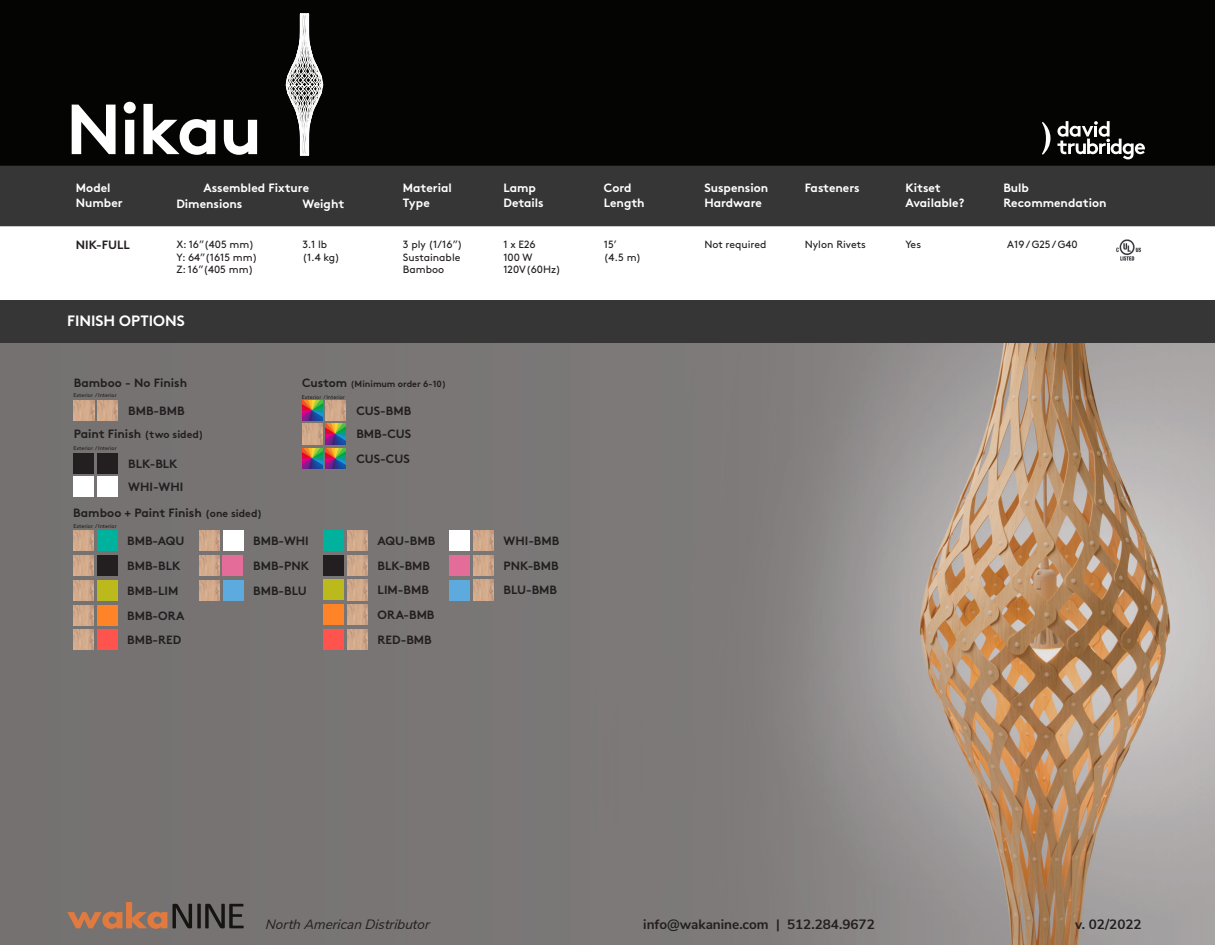
<style>
.page{position:relative;width:1215px;height:945px;background:#fff}
.page>*{position:absolute;margin:0;border:0;box-sizing:border-box;transform-origin:0 0}
.t1{font:700 70.8px "Brown";letter-spacing:-.02em;color:#fff}
.t2{font:700 15px "Brown";color:#fff}
.t3{font:700 13.5px "Nunito Sans";color:#231f20}
.t4{font:italic 13.5px "Nunito Sans";color:#231f20}
.t5{font:700 12px/23.5px "Brown";color:#231f20}
.t6{font:700 12px/14.4px "Brown";color:#fff}
.t7{font:10.5px "Brown";color:#231f20}
.t8{font:700 9px "Brown";color:#231f20}
.t9{font:5.4px "Brown";color:#231f20}
.s1{font-size:10.5px}
.s2{font-size:12px}
</style>
<div class="page">
<div style="left:0;top:0;width:1215px;height:174px;background:#040503"></div>
<img style="left:0;top:342px;width:1215px;height:603px">
<svg style="left:286px;top:14px;width:37px;height:142px"></svg>
<div style="left:0;top:300px;width:1215px;height:42px;background:#363636"></div>
<img style="left:1116px;top:240px;width:25px;height:20px">
<svg style="left:67px;top:902px;width:177px;height:27px;background:#7f6556"></svg>
<img style="left:74px;top:400px;width:20px;height:21px">
<img style="left:98px;top:400px;width:20px;height:21px">
<div style="left:98px;top:453px;width:20px;height:20px;background:#231f20"></div>
<div style="left:74px;top:453px;width:20px;height:20px;background:#231f20"></div>
<div style="left:74px;top:477px;width:20px;height:20px;background:#fff"></div>
<div style="left:98px;top:477px;width:20px;height:20px;background:#fff"></div>
<img style="left:326px;top:400px;width:20px;height:21px">
<img style="left:302px;top:400px;width:20px;height:21px">
<img style="left:326px;top:424px;width:20px;height:20px">
<img style="left:302px;top:424px;width:20px;height:20px">
<img style="left:326px;top:449px;width:20px;height:20px">
<img style="left:302px;top:449px;width:20px;height:20px">
<img style="left:347px;top:531px;width:20px;height:20px">
<div style="left:324px;top:531px;width:20px;height:20px;background:#00b29d"></div>
<img style="left:473px;top:531px;width:20px;height:20px">
<div style="left:450px;top:531px;width:20px;height:20px;background:#fff"></div>
<img style="left:347px;top:555px;width:20px;height:20px">
<div style="left:324px;top:555px;width:20px;height:21px;background:#231f20"></div>
<img style="left:473px;top:555px;width:20px;height:20px">
<div style="left:450px;top:555px;width:20px;height:20px;background:#e46c98"></div>
<img style="left:347px;top:580px;width:20px;height:20px">
<div style="left:324px;top:580px;width:20px;height:20px;background:#bbb91b"></div>
<img style="left:473px;top:580px;width:20px;height:20px">
<div style="left:450px;top:580px;width:20px;height:20px;background:#5dabde"></div>
<img style="left:347px;top:605px;width:20px;height:20px">
<div style="left:324px;top:605px;width:20px;height:20px;background:#ff8427"></div>
<div style="left:324px;top:629px;width:20px;height:21px;background:#ff534e"></div>
<img style="left:347px;top:629px;width:20px;height:21px">
<div style="left:97px;top:531px;width:20px;height:20px;background:#00b29d"></div>
<img style="left:73px;top:531px;width:20px;height:20px">
<div style="left:223px;top:531px;width:20px;height:20px;background:#fff"></div>
<img style="left:199px;top:531px;width:20px;height:20px">
<div style="left:97px;top:555px;width:20px;height:21px;background:#231f20"></div>
<img style="left:73px;top:556px;width:20px;height:20px">
<div style="left:223px;top:555px;width:20px;height:21px;background:#e46c98"></div>
<img style="left:199px;top:555px;width:20px;height:21px">
<div style="left:97px;top:580px;width:20px;height:20px;background:#bbb91b"></div>
<img style="left:73px;top:580px;width:20px;height:20px">
<div style="left:223px;top:580px;width:20px;height:20px;background:#5dabde"></div>
<img style="left:199px;top:580px;width:20px;height:20px">
<div style="left:97px;top:605px;width:20px;height:20px;background:#ff8427"></div>
<img style="left:73px;top:605px;width:20px;height:20px">
<img style="left:73px;top:630px;width:20px;height:20px">
<div style="left:97px;top:630px;width:20px;height:20px;background:#ff534e"></div>
<svg style="left:1057px;top:121px;width:88px;height:38px"></svg>
<svg style="left:1042px;top:122px;width:8px;height:33px"></svg>
<div style="left:0;top:166px;width:1215px;height:60px;background:#363636"></div>
<p class="t1" style="left:66px;top:72px;width:198px">Nikau</p>
<p class="t6" style="left:76px;top:180px;width:48px">Model<br>Number</p>
<p class="t6" style="left:203px;top:180px;width:107px">Assembled Fixture</p>
<p class="t6" style="left:403px;top:180px;width:50px">Material<br>Type</p>
<p class="t6" style="left:503px;top:180px;width:42px">Lamp<br>Details</p>
<p class="t6" style="left:604px;top:180px;width:42px">Cord<br>Length</p>
<p class="t6" style="left:704px;top:180px;width:65px">Suspension<br>Hardware</p>
<p class="t6" style="left:805px;top:180px;width:56px">Fasteners</p>
<p class="t6" style="left:905px;top:180px;width:61px">Kitset<br>Available?</p>
<p class="t6" style="left:1004px;top:180px;width:27px">Bulb</p>
<p class="t6" style="left:176px;top:196px;width:68px">Dimensions</p>
<p class="t6" style="left:302px;top:196px;width:43px">Weight</p>
<p class="t6" style="left:1004px;top:194px;width:105px">Recommendation</p>
<p class="t5" style="left:76px;top:232px;width:56px">NIK-FULL</p>
<p class="t7" style="left:176px;top:237px;width:79px">X: 16”(405 mm)</p>
<p class="t7" style="left:176px;top:249px;width:83px">Y: 64”(1615 mm)</p>
<p class="t7" style="left:176px;top:262px;width:79px">Z: 16”(405 mm)</p>
<p class="t2" style="left:67px;top:309px;width:119px">FINISH OPTIONS</p>
<p class="t7" style="left:302px;top:237px;width:26px">3.1 lb</p>
<p class="t7" style="left:302px;top:249px;width:39px">(1.4 kg)</p>
<p class="t7" style="left:403px;top:237px;width:61px">3 ply (1/16”)</p>
<p class="t7" style="left:403px;top:249px;width:59px">Sustainable</p>
<p class="t7" style="left:403px;top:262px;width:43px">Bamboo</p>
<p class="t5" style="left:74px;top:370px;width:115px">Bamboo - No Finish</p>
<p class="t5" style="left:74px;top:398px;width:131px;text-indent:54px">BMB-BMB<br>Paint Finish <span class="s1">(two sided)</span></p>
<p class="t5" style="left:128px;top:450px;width:56px">BLK-BLK<br>WHI-WHI</p>
<p class="t8" style="left:302px;top:376px;width:146px"><span class="s2">Custom</span> (Minimum order 6-10)</p>
<p class="t5" style="left:356px;top:398px;width:56px">CUS-BMB<br>BMB-CUS</p>
<p class="t5" style="left:356px;top:446px;width:55px">CUS-CUS</p>
<p class="t9" style="left:74px;top:391px;width:45px">Exterior / Interior</p>
<p class="t9" style="left:302px;top:393px;width:45px">Exterior / Interior</p>
<p class="t9" style="left:74px;top:444px;width:45px">Exterior / Interior</p>
<p class="t7" style="left:503px;top:237px;width:34px">1 x E26</p>
<p class="t7" style="left:503px;top:249px;width:31px">100 W</p>
<p class="t7" style="left:503px;top:262px;width:59px">120V(60Hz)</p>
<p class="t5" style="left:73px;top:499px;width:190px">Bamboo + Paint Finish <span class="s1">(one sided)</span></p>
<p class="t5" style="left:127px;top:528px;width:59px">BMB-AQU</p>
<p class="t5" style="left:253px;top:528px;width:57px">BMB-WHI</p>
<p class="t5" style="left:127px;top:553px;width:55px">BMB-BLK</p>
<p class="t5" style="left:253px;top:553px;width:57px">BMB-PNK</p>
<p class="t5" style="left:127px;top:577px;width:53px">BMB-LIM</p>
<p class="t5" style="left:253px;top:577px;width:55px">BMB-BLU</p>
<p class="t5" style="left:127px;top:602px;width:59px">BMB-ORA</p>
<p class="t5" style="left:127px;top:627px;width:56px">BMB-RED</p>
<p class="t9" style="left:74px;top:522px;width:45px">Exterior / Interior</p>
<p class="t5" style="left:378px;top:528px;width:59px">AQU-BMB</p>
<p class="t5" style="left:504px;top:528px;width:57px">WHI-BMB</p>
<p class="t5" style="left:378px;top:552px;width:54px">BLK-BMB</p>
<p class="t5" style="left:504px;top:552px;width:57px">PNK-BMB</p>
<p class="t5" style="left:378px;top:577px;width:53px">LIM-BMB</p>
<p class="t5" style="left:504px;top:577px;width:55px">BLU-BMB</p>
<p class="t5" style="left:378px;top:602px;width:58px">ORA-BMB</p>
<p class="t5" style="left:378px;top:627px;width:56px">RED-BMB</p>
<p class="t7" style="left:604px;top:237px;width:15px">15’</p>
<p class="t7" style="left:604px;top:249px;width:39px">(4.5 m)</p>
<p class="t7" style="left:704px;top:237px;width:64px">Not required</p>
<p class="t7" style="left:805px;top:237px;width:63px">Nylon Rivets</p>
<p class="t7" style="left:905px;top:237px;width:17px">Yes</p>
<p class="t7" style="left:1007px;top:237px;width:72px">A19 / G25 / G40</p>
<p class="t4" style="left:265px;top:914px;width:169px">North American Distributor</p>
<p class="t3" style="left:643px;top:914px;width:233px">info@wakanine.com | 512.284.9672</p>
<p class="t3" style="left:1075px;top:914px;width:68px">v. 02/2022</p>
</div>
